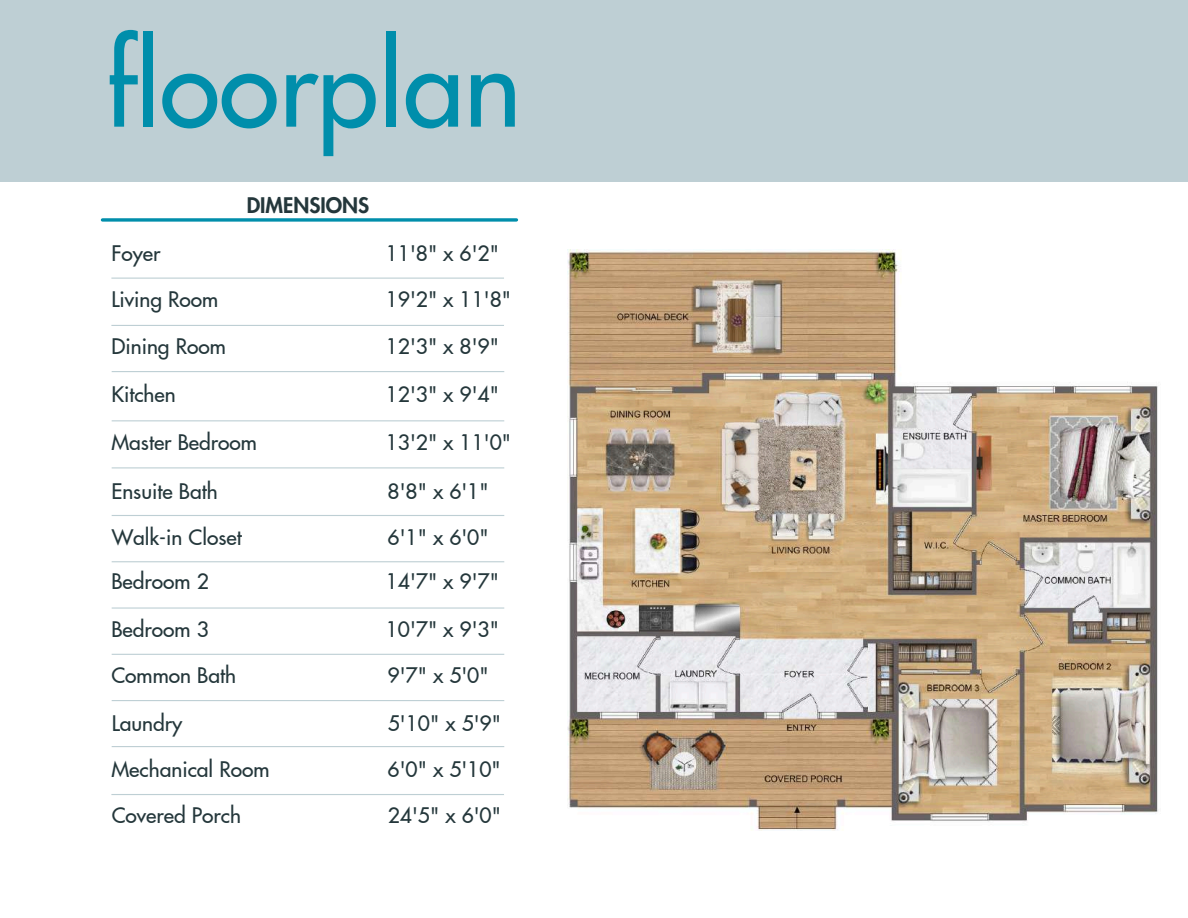
<style>
.page{position:relative;width:1188px;height:918px;background:#fff}
.page>*{position:absolute;margin:0;border:0;box-sizing:border-box;transform-origin:0 0}
.t1{font:500 109.95px "Futura LT Pro";color:#008eab}
.t2{font:500 21px "Futura LT Pro";color:#24373b}
.t3{font:800 21px "Futura LT Pro";color:#24373b}
</style>
<div class="page">
<div style="left:0;top:0;width:1188px;height:181px;background:#becfd4"></div>
<hr style="left:111px;top:325px;width:393px;height:1px;background:#becfd4">
<hr style="left:112px;top:371px;width:392px;height:1px;background:#becfd4">
<hr style="left:112px;top:420px;width:392px;height:1px;background:#becfd4">
<hr style="left:112px;top:467px;width:392px;height:1px;background:#becfd4">
<hr style="left:112px;top:561px;width:392px;height:1px;background:#becfd4">
<hr style="left:112px;top:607px;width:392px;height:2px;background:#becfd4">
<hr style="left:112px;top:654px;width:392px;height:1px;background:#becfd4">
<hr style="left:112px;top:700px;width:392px;height:1px;background:#becfd4">
<hr style="left:112px;top:746px;width:392px;height:1px;background:#becfd4">
<hr style="left:111px;top:794px;width:393px;height:1px;background:#becfd4">
<hr style="left:112px;top:515px;width:392px;height:1px;background:#becfd4">
<hr style="left:111px;top:278px;width:393px;height:1px;background:#becfd4">
<svg style="left:102px;top:218px;width:414px;height:4px;background:#279fb7"></svg>
<img style="left:567px;top:250px;width:591px;height:580px">
<h1 class="t1" style="left:105px;top:36px;width:418px">floorplan</h1>
<p class="t3" style="left:247px;top:196px;width:124px">DIMENSIONS</p>
<p class="t2" style="left:111px;top:243px;width:51px">Foyer</p>
<p class="t2" style="left:386px;top:243px;width:115px">11'8" x 6'2"</p>
<p class="t2" style="left:111px;top:290px;width:108px">Living Room</p>
<p class="t2" style="left:111px;top:337px;width:116px">Dining Room</p>
<p class="t2" style="left:111px;top:384px;width:66px">Kitchen</p>
<p class="t2" style="left:111px;top:432px;width:147px">Master Bedroom</p>
<p class="t2" style="left:111px;top:482px;width:108px">Ensuite Bath</p>
<p class="t2" style="left:112px;top:528px;width:132px">Walk-in Closet</p>
<p class="t2" style="left:111px;top:572px;width:99px">Bedroom 2</p>
<p class="t2" style="left:111px;top:619px;width:99px">Bedroom 3</p>
<p class="t2" style="left:111px;top:666px;width:126px">Common Bath</p>
<p class="t2" style="left:386px;top:290px;width:127px">19'2" x 11'8"</p>
<p class="t2" style="left:386px;top:337px;width:115px">12'3" x 8'9"</p>
<p class="t2" style="left:386px;top:384px;width:115px">12'3" x 9'4"</p>
<p class="t2" style="left:386px;top:432px;width:127px">13'2" x 11'0"</p>
<p class="t2" style="left:388px;top:482px;width:102px">8'8" x 6'1"</p>
<p class="t2" style="left:388px;top:528px;width:102px">6'1" x 6'0"</p>
<p class="t2" style="left:386px;top:572px;width:115px">14'7" x 9'7"</p>
<p class="t2" style="left:386px;top:619px;width:115px">10'7" x 9'3"</p>
<p class="t2" style="left:388px;top:666px;width:102px">9'7" x 5'0"</p>
<p class="t2" style="left:112px;top:713px;width:72px">Laundry</p>
<p class="t2" style="left:388px;top:713px;width:115px">5'10" x 5'9"</p>
<p class="t2" style="left:111px;top:760px;width:160px">Mechanical Room</p>
<p class="t2" style="left:112px;top:806px;width:131px">Covered Porch</p>
<p class="t2" style="left:388px;top:760px;width:115px">6'0" x 5'10"</p>
<p class="t2" style="left:388px;top:806px;width:115px">24'5" x 6'0"</p>
</div>
